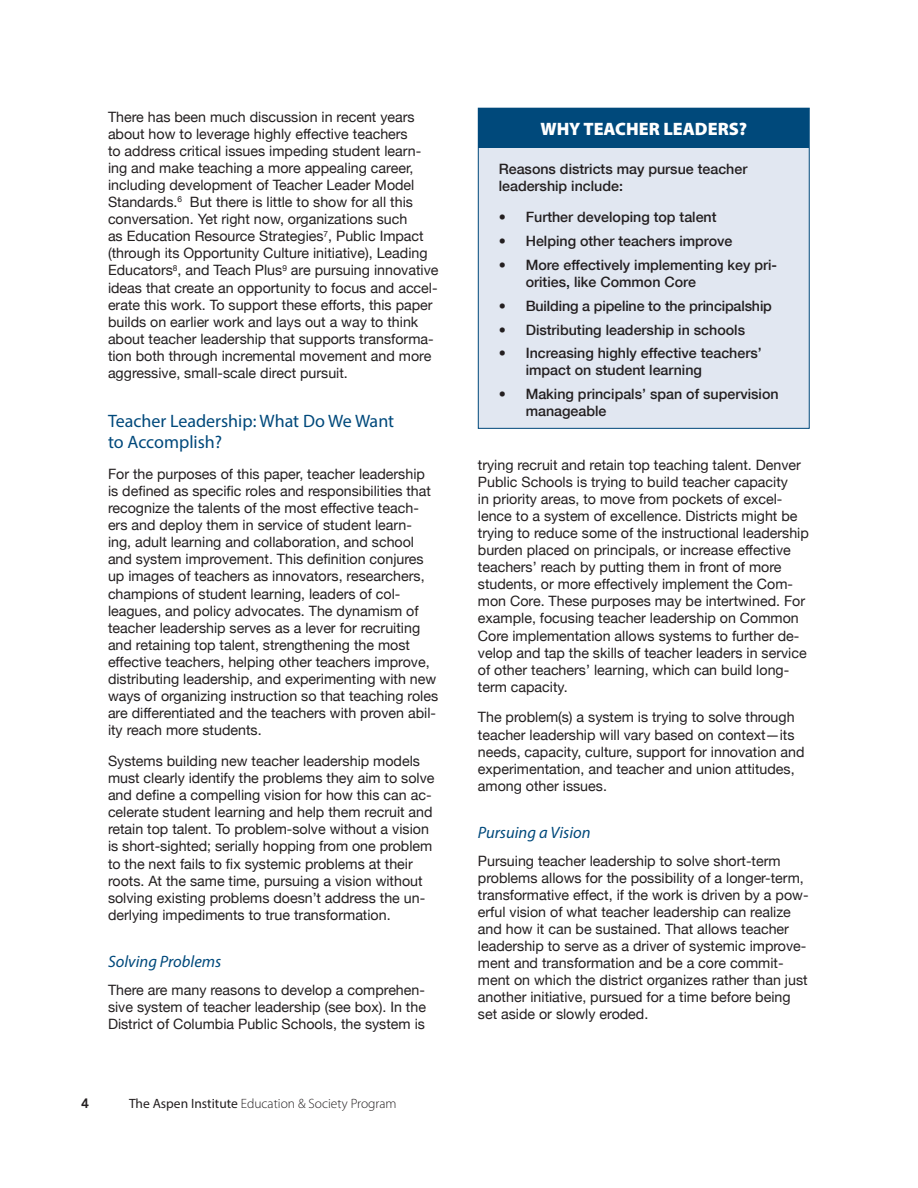
<style>
.page{position:relative;width:918px;height:1188px;background:#fff}
.page>*{position:absolute;margin:0;border:0;box-sizing:border-box;transform-origin:0 0}
.Subhead_ONE{font:18px/21.6px "Myriad Pro";color:#00497b}
.Subhead_ONE-2{font:900 18px "Myriad Pro";color:#fff}
.Subhead_TWO{font:italic 16.5px "Myriad Pro";color:#00497b}
.Body_Copy{font:14.25px/17.1px "Helvetica Neue";color:#231f20}
.Body_Copy-2{font:500 14.25px/17.1px "Helvetica Neue";color:#231f20}
.t1{font:300 13.5px "Myriad Pro";color:#231f20}
.t2{font:800 13.5px "Avenir";color:#231f20}
.s1{font-weight:400}
</style>
<div class="page">
<div style="left:478px;top:108px;width:331px;height:320px;background:#e1e7f1"></div>
<div style="left:478px;top:108px;width:331px;height:40px;background:#00497b"></div>
<p class="Body_Copy" style="left:108px;top:108px;width:332px">There has been much discussion in recent years about how to leverage highly effective teachers<br>to address critical issues impeding student learn&shy;ing and make teaching a more appealing career, including development of Teacher Leader Model Standards.<sup>6</sup> But there is little to show for all this conversation. Yet right now, organizations such<br>as Education Resource Strategies<sup>7</sup>, Public Impact (through its Opportunity Culture initiative), Leading Educators<sup>8</sup>, and Teach Plus<sup>9</sup> are pursuing innovative ideas that create an opportunity to focus and accel&shy;erate this work. To support these efforts, this paper builds on earlier work and lays out a way to think about teacher leadership that supports transforma&shy;tion both through incremental movement and more aggressive, small-scale direct pursuit.</p>
<p class="Subhead_ONE" style="left:108px;top:410px;width:288px">Teacher Leadership: What Do We Want to Accomplish?</p>
<p class="Body_Copy" style="left:108px;top:465px;width:332px">For the purposes of this paper, teacher leadership is defined as specific roles and responsibilities that recognize the talents of the most effective teach&shy;ers and deploy them in service of student learn&shy;ing, adult learning and collaboration, and school and system improvement. This definition conjures up images of teachers as innovators, researchers, champions of student learning, leaders of col&shy;leagues, and policy advocates. The dynamism of teacher leadership serves as a lever for recruiting and retaining top talent, strengthening the most effective teachers, helping other teachers improve, distributing leadership, and experimenting with new ways of organizing instruction so that teaching roles are differentiated and the teachers with proven abil&shy;ity reach more students.</p>
<p class="Body_Copy" style="left:108px;top:752px;width:328px">Systems building new teacher leadership models must clearly identify the problems they aim to solve and define a compelling vision for how this can ac&shy;celerate student learning and help them recruit and retain top talent. To problem-solve without a vision is short-sighted; serially hopping from one problem to the next fails to fix systemic problems at their roots. At the same time, pursuing a vision without solving existing problems doesn’t address the un&shy;derlying impediments to true transformation.</p>
<p class="Subhead_TWO" style="left:108px;top:951px;width:115px">Solving Problems</p>
<p class="Body_Copy" style="left:108px;top:981px;width:320px;text-align:justify">There are many reasons to develop a comprehen&shy;sive system of teacher leadership (see box). In the District of Columbia Public Schools, the system is</p>
<p class="t2" style="left:81px;top:1095px;width:9px">4</p>
<p class="t1" style="left:129px;top:1095px;width:269px"><span class="s1">The Aspen Institute</span> Education &amp; Society Program</p>
<p class="Subhead_ONE-2" style="left:541px;top:117px;width:208px">WHY TEACHER LEADERS?</p>
<p class="Body_Copy-2" style="left:499px;top:161px;width:250px">Reasons districts may pursue teacher leadership include:</p>
<p class="Body_Copy-2" style="left:499px;top:208px;width:219px">• Further developing top talent</p>
<p class="Body_Copy-2" style="left:499px;top:232px;width:235px">• Helping other teachers improve</p>
<p class="Body_Copy-2" style="left:526px;top:256px;width:253px;text-indent:-27px">• More effectively implementing key pri&shy;orities, like Common Core</p>
<p class="Body_Copy-2" style="left:499px;top:297px;width:275px">• Building a pipeline to the principalship</p>
<p class="Body_Copy-2" style="left:499px;top:321px;width:248px">• Distributing leadership in schools</p>
<p class="Body_Copy-2" style="left:526px;top:345px;width:238px;text-indent:-27px">• Increasing highly effective teachers’ impact on student learning</p>
<p class="Body_Copy-2" style="left:526px;top:386px;width:254px;text-indent:-27px">• Making principals’ span of supervision manageable</p>
<p class="Body_Copy" style="left:478px;top:456px;width:332px">trying recruit and retain top teaching talent. Denver Public Schools is trying to build teacher capacity<br>in priority areas, to move from pockets of excel&shy;lence to a system of excellence. Districts might be trying to reduce some of the instructional leadership burden placed on principals, or increase effective teachers’ reach by putting them in front of more students, or more effectively implement the Com&shy;mon Core. These purposes may be intertwined. For example, focusing teacher leadership on Common Core implementation allows systems to further de&shy;velop and tap the skills of teacher leaders in service of other teachers’ learning, which can build long&shy;term capacity.</p>
<p class="Body_Copy" style="left:478px;top:709px;width:328px">The problem(s) a system is trying to solve through teacher leadership will vary based on context—its needs, capacity, culture, support for innovation and experimentation, and teacher and union attitudes, among other issues.</p>
<p class="Subhead_TWO" style="left:478px;top:822px;width:114px">Pursuing a Vision</p>
<p class="Body_Copy" style="left:478px;top:852px;width:332px">Pursuing teacher leadership to solve short-term problems allows for the possibility of a longer-term, transformative effect, if the work is driven by a pow&shy;erful vision of what teacher leadership can realize and how it can be sustained. That allows teacher leadership to serve as a driver of systemic improve&shy;ment and transformation and be a core commit&shy;ment on which the district organizes rather than just another initiative, pursued for a time before being set aside or slowly eroded.</p>
</div>
